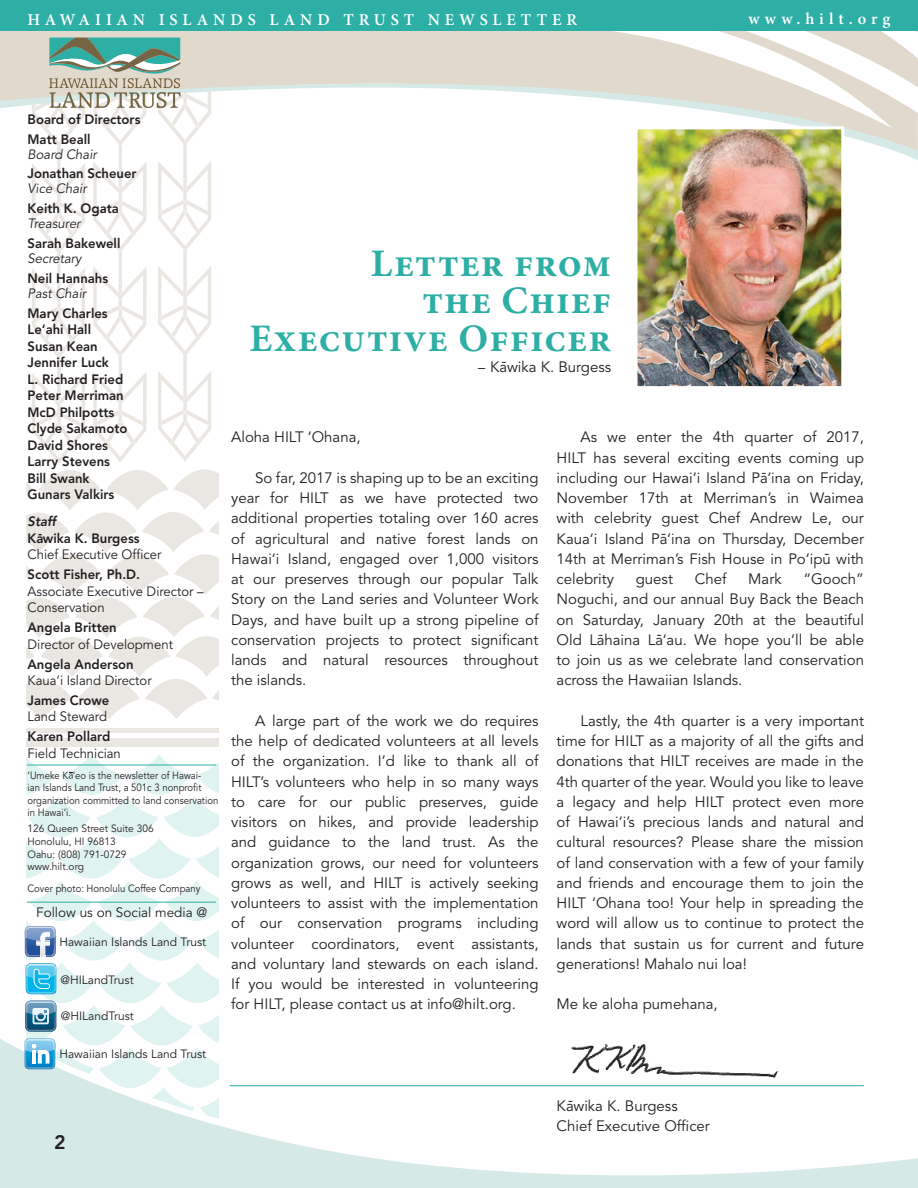
<style>
.page{position:relative;width:918px;height:1188px;background:#fff}
.page>*{position:absolute;margin:0;border:0;box-sizing:border-box;transform-origin:0 0}
.t1{font:700 39px/37.5px "Minion Pro";letter-spacing:.025em;color:#2dafa5;text-align:right}
.t2{font:800 19.5px "Avenir";color:#231f20}
.t3{font:600 16.5px "Minion Pro";letter-spacing:.3em;color:#fff}
.t4{font:15px/20.2px "Avenir";color:#231f20;text-align:justify}
.t5{font:800 13.5px/16.5px "Avenir";color:#231f20}
.t6{font:13.5px/16.5px "Avenir";color:#231f20}
.t7{font:italic 13.5px "Avenir";color:#231f20}
.t8{font:italic 800 13.5px "Avenir";color:#231f20}
.t9{font:12px "Avenir";color:#231f20}
.t10{font:10.5px/12.6px "Avenir";color:#231f20;scale:.91 1}
.t11{font:10.5px/12.6px "Avenir";color:#231f20}
.t12{font:5.85px "Myriad Pro";color:#08100e}
.s1{font-size:14.25px}
</style>
<div class="page">
<hr style="left:26px;top:729px;width:192px;height:4px;background:#eae7e2">
<hr style="left:26px;top:743px;width:192px;height:4px;background:#eae7e2">
<div style="left:26px;top:738px;width:192px;height:5px;background:#eae7e2"></div>
<div style="left:0;top:31px;width:597px;height:41px;background:#e1d9cb"></div>
<svg style="left:597px;top:31px;width:136px;height:41px;fill:#e1d9cb"></svg>
<svg style="left:733px;top:31px;width:185px;height:41px"></svg>
<svg style="left:0;top:72px;width:918px;height:88px"></svg>
<div style="left:0;top:0;width:918px;height:31px;background:#2dafa5"></div>
<svg style="left:0;top:1026px;width:918px;height:162px"></svg>
<svg style="left:26px;top:31px;width:192px;height:689px"></svg>
<img style="left:638px;top:130px;width:202px;height:255px">
<div style="left:634px;top:126px;width:210px;height:263px;border:3px solid #fff"></div>
<hr style="left:230px;top:1085px;width:634px;height:1px;background:#2dafa5">
<svg style="left:25px;top:754px;width:193px;height:416px"></svg>
<img style="left:27px;top:1013px;width:27px;height:2px">
<img style="left:25px;top:1001px;width:31px;height:11px">
<img style="left:26px;top:1007px;width:29px;height:6px">
<img style="left:26px;top:1002px;width:29px;height:5px">
<hr style="left:33px;top:1008px;width:16px;height:4px;background:#ebf5fc">
<hr style="left:33px;top:1012px;width:16px;height:3px;background:#eaf4fc">
<img style="left:556px;top:1034px;width:254px;height:58px">
<p class="t3" style="left:28px;top:9px;width:551px">HAWAIIAN ISLANDS LAND TRUST NEWSLETTER</p>
<p class="t3" style="left:749px;top:7px;width:143px">www.hilt.org</p>
<p class="t5" style="left:28px;top:109px;width:114px;line-height:19.8px">Board of Directors<br>Matt Beall</p>
<p class="t7" style="left:28px;top:146px;width:71px">Board Chair</p>
<p class="t5" style="left:28px;top:165px;width:111px">Jonathan Scheuer</p>
<p class="t7" style="left:28px;top:181px;width:61px">Vice Chair</p>
<p class="t5" style="left:28px;top:200px;width:93px">Keith K. Ogata</p>
<p class="t7" style="left:28px;top:216px;width:55px">Treasurer</p>
<p class="t5" style="left:28px;top:235px;width:94px">Sarah Bakewell</p>
<p class="t7" style="left:28px;top:251px;width:56px">Secretary</p>
<p class="t5" style="left:28px;top:270px;width:82px">Neil Hannahs</p>
<p class="t7" style="left:28px;top:286px;width:60px">Past Chair</p>
<p class="t5" style="left:28px;top:305px;width:101px">Mary Charles<br>Le‘ahi Hall<br>Susan Kean<br>Jennifer Luck<br>L. Richard Fried<br>Peter Merriman<br>McD Philpotts<br>Clyde Sakamoto<br>David Shores<br>Larry Stevens<br>Bill Swank<br>Gunars Valkirs</p>
<p class="t8" style="left:28px;top:514px;width:30px">Staff</p>
<p class="t5" style="left:28px;top:530px;width:114px">Ka-wika K. Burgess</p>
<p class="t6" style="left:28px;top:547px;width:135px">Chief Executive Officer</p>
<p class="t5" style="left:28px;top:566px;width:114px">Scott Fisher, Ph.D.</p>
<p class="t6" style="left:28px;top:583px;width:178px">Associate Executive Director –<br>Conservation</p>
<p class="t5" style="left:28px;top:619px;width:91px">Angela Britten</p>
<p class="t6" style="left:28px;top:636px;width:147px">Director of Development</p>
<p class="t5" style="left:28px;top:656px;width:108px">Angela Anderson</p>
<p class="t6" style="left:28px;top:673px;width:126px">Kaua‘i Island Director</p>
<p class="t5" style="left:28px;top:692px;width:83px">James Crowe</p>
<p class="t6" style="left:28px;top:709px;width:81px">Land Steward</p>
<p class="t5" style="left:28px;top:728px;width:84px">Karen Pollard</p>
<p class="t6" style="left:28px;top:745px;width:95px">Field Technician</p>
<p class="t10" style="left:28px;top:769px;width:211px">‘Umeke K ‘eo is the newsletter of Hawai-<br>ian Islands Land Trust, a 501c 3 nonprofit organization committed to land conservation in Hawai‘i.</p>
<p class="t11" style="left:28px;top:823px;width:128px">126 Queen Street Suite 306<br>Honolulu, HI 96813<br>Oahu: (808) 791-0729 www.hilt.org</p>
<p class="t10" style="left:28px;top:882px;width:192px">Cover photo: Honolulu Coffee Company</p>
<p class="t6" style="left:36px;top:905px;width:173px">Follow us on Social media @</p>
<p class="t12" style="left:112px;top:914px;width:24px">Google +</p>
<p class="t12" style="left:68px;top:913px;width:23px">Pinterest</p>
<p class="t9" style="left:59px;top:935px;width:148px">Hawaiian Islands Land Trust</p>
<p class="t9" style="left:60px;top:973px;width:75px">@HILandTrust</p>
<p class="t9" style="left:61px;top:1009px;width:75px">@HILandTrust</p>
<p class="t12" style="left:69px;top:1012px;width:35px">Stumbleupon</p>
<p class="t12" style="left:122px;top:1012px;width:17px">Reddit</p>
<p class="t9" style="left:59px;top:1047px;width:148px">Hawaiian Islands Land Trust</p>
<h1 class="t1" style="left:250px;top:244px;width:363px">Letter from<br>the Chief<br>Executive Officer</h1>
<p class="t4" style="left:478px;top:357px;width:134px"><span class="s1">–</span> Ka-wika K. Burgess</p>
<p class="t4" style="left:231px;top:427px;width:131px">Aloha HILT ‘Ohana,</p>
<p class="t4" style="left:231px;top:468px;width:309px;text-indent:24px">So far, 2017 is shaping up to be an exciting year for HILT as we have protected two additional properties totaling over 160 acres of agricultural and native forest lands on Hawai‘i Island, engaged over 1,000 visitors at our preserves through our popular Talk Story on the Land series and Volunteer Work Days, and have built up a strong pipeline of conservation projects to protect significant lands and natural resources throughout the islands.</p>
<p class="t4" style="left:231px;top:711px;width:309px;text-indent:24px">A large part of the work we do requires the help of dedicated volunteers at all levels of the organization. I’d like to thank all of HILT’s volunteers who help in so many ways to care for our public preserves, guide visitors on hikes, and provide leadership and guidance to the land trust. As the organization grows, our need for volunteers grows as well, and HILT is actively seeking volunteers to assist with the implementation of our conservation programs including volunteer coordinators, event assistants, and voluntary land stewards on each island.<br>If you would be interested in volunteering for HILT, please contact us at info@hilt.org.</p>
<p class="t4" style="left:557px;top:427px;width:309px;text-indent:24px">As we enter the 4th quarter of 2017, HILT has several exciting events coming up including our Hawai‘i Island Pa-‘ina on Friday, November 17th at Merriman’s in Waimea with celebrity guest Chef Andrew Le, our Kaua‘i Island Pa-‘ina on Thursday, December 14th at Merriman’s Fish House in Po‘ipu- with celebrity</p>
<p class="t4" style="left:636px;top:569px;width:39px">guest</p>
<p class="t4" style="left:695px;top:569px;width:33px">Chef</p>
<p class="t4" style="left:748px;top:569px;width:35px">Mark</p>
<p class="t4" style="left:557px;top:569px;width:309px;text-indent:247px">“Gooch” Noguchi, and our annual Buy Back the Beach on Saturday, January 20th at the beautiful Old La-haina La-‘au. We hope you’ll be able to join us as we celebrate land conservation across the Hawaiian Islands.</p>
<p class="t4" style="left:557px;top:711px;width:309px;text-indent:24px">Lastly, the 4th quarter is a very important time for HILT as a majority of all the gifts and donations that HILT receives are made in the 4th quarter of the year. Would you like to leave a legacy and help HILT protect even more of Hawai‘i’s precious lands and natural and cultural resources? Please share the mission of land conservation with a few of your family and friends and encourage them to join the HILT ‘Ohana too! Your help in spreading the word will allow us to continue to protect the lands that sustain us for current and future generations! Mahalo nui loa!</p>
<p class="t4" style="left:557px;top:994px;width:163px">Me ke aloha pumehana,</p>
<h2 class="t2" style="left:54px;top:1131px;width:13px">2</h2>
<p class="t4" style="left:557px;top:1096px;width:155px">Ka-wika K. Burgess<br>Chief Executive Officer</p>
</div>
